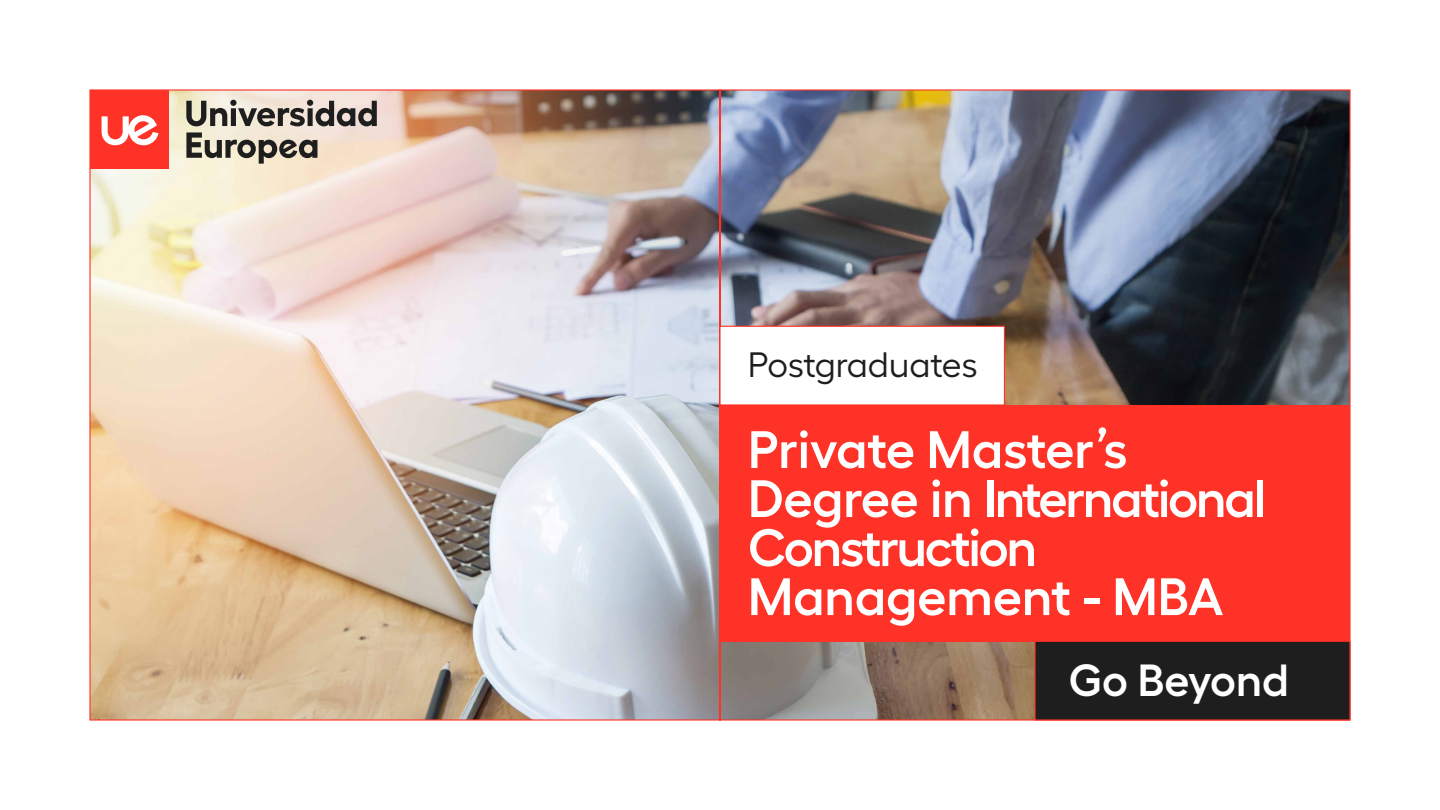
<style>
.page{position:relative;width:1440px;height:810px;background:#fff}
.page>*{position:absolute;margin:0;border:0;box-sizing:border-box;transform-origin:0 0}
.t1{font:600 52.5px/49.1px "Hellix";letter-spacing:-.025em;color:#fff}
.t2{font:600 45px "Hellix";color:#fff}
.t3{font:35.25px "Hellix";color:#1e1e1e}
</style>
<div class="page">
<img style="left:89px;top:89px;width:1262px;height:632px">
<div style="left:90px;top:90px;width:79px;height:79px;background:#ff3228"></div>
<svg style="left:102px;top:115px;width:57px;height:30px"></svg>
<svg style="left:186px;top:100px;width:191px;height:26px;background:#948e86"></svg>
<svg style="left:186px;top:132px;width:131px;height:32px;background:#a69f90"></svg>
<div style="left:720px;top:405px;width:630px;height:236px;background:#ff3228"></div>
<div style="left:719px;top:326px;width:286px;height:80px;background:#fff;border:1px solid #ff3228"></div>
<div style="left:1034px;top:641px;width:317px;height:80px;background:#1e1e1e;border:1px solid #ff3228"></div>
<p class="t3" style="left:748px;top:338px;width:231px">Postgraduates</p>
<p class="t1" style="left:748px;top:419px;width:519px">Private Master’s<br>Degree in International<br>Construction<br>Management - MBA</p>
<p class="t2" style="left:1069px;top:645px;width:222px">Go Beyond</p>
</div>
